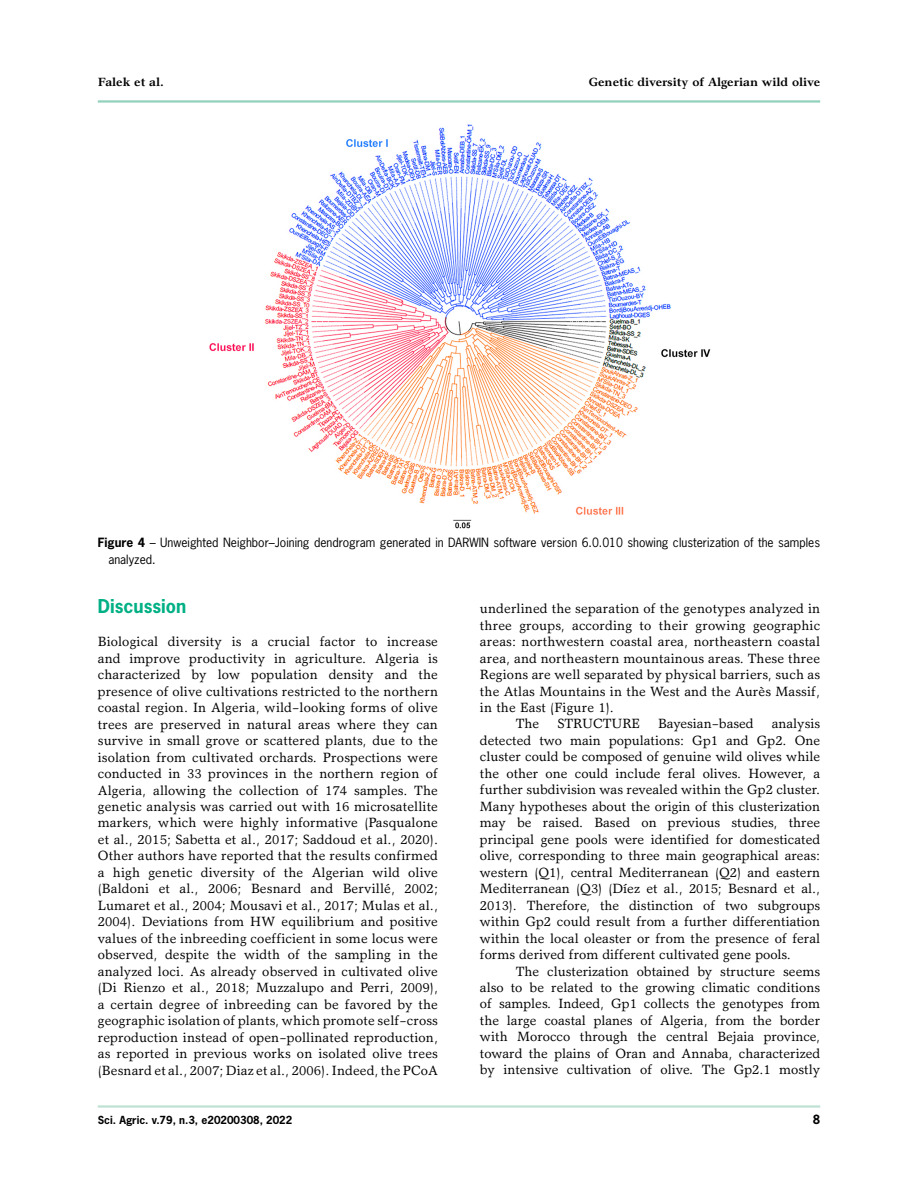
<style>
.page{position:relative;width:918px;height:1188px;background:#fff}
.page>*{position:absolute;margin:0;border:0;box-sizing:border-box;transform-origin:0 0}
.t1{font:700 18px "News Gothic";color:#00b085}
.t2{font:13.5px/16.5px "Garth Graphic";letter-spacing:.01em;color:#000;text-align:justify}
.t3{font:12px/16.5px "News Gothic";color:#000}
.t4{font:700 12px "Garth Graphic";color:#000}
.t5{font:700 12px "News Gothic";color:#000}
.t6{font:700 10.5px "News Gothic";color:#000}
.s1{font-weight:700}
</style>
<div class="page">
<hr style="left:98px;top:1105px;width:722px;height:3px;background:#bde2d4">
<hr style="left:98px;top:100px;width:722px;height:3px;background:#92d2bb">
<img style="left:209px;top:124px;width:502px;height:405px">
<p class="t4" style="left:98px;top:75px;width:67px">Falek et al.</p>
<p class="t4" style="left:589px;top:75px;width:233px">Genetic diversity of Algerian wild olive</p>
<p class="t3" style="left:108px;top:535px;width:713px;text-indent:-11px"><span class="s1">Figure 4</span> – Unweighted Neighbor–Joining dendrogram generated in DARWIN software version 6.0.010 showing clusterization of the samples analyzed.</p>
<h1 class="t1" style="left:98px;top:595px;width:90px">Discussion</h1>
<p class="t2" style="left:98px;top:633px;width:342px">Biological diversity is a crucial factor to increase and improve productivity in agriculture. Algeria is characterized by low population density and the presence of olive cultivations restricted to the northern coastal region. In Algeria, wild–looking forms of olive trees are preserved in natural areas where they can survive in small grove or scattered plants, due to the isolation from cultivated orchards. Prospections were conducted in 33 provinces in the northern region of Algeria, allowing the collection of 174 samples. The genetic analysis was carried out with 16 microsatellite markers, which were highly informative (Pasqualone et al., 2015; Sabetta et al., 2017; Saddoud et al., 2020).<br>Other authors have reported that the results confirmed a high genetic diversity of the Algerian wild olive (Baldoni et al., 2006; Besnard and Bervillé, 2002; Lumaret et al., 2004; Mousavi et al., 2017; Mulas et al., 2004). Deviations from HW equilibrium and positive values of the inbreeding coefficient in some locus were observed, despite the width of the sampling in the analyzed loci. As already observed in cultivated olive (Di Rienzo et al., 2018; Muzzalupo and Perri, 2009), a certain degree of inbreeding can be favored by the geographic isolation of plants, which promote self–cross reproduction instead of open–pollinated reproduction, as reported in previous works on isolated olive trees (Besnard et al., 2007; Diaz et al., 2006). Indeed, the PCoA</p>
<p class="t2" style="left:480px;top:600px;width:342px">underlined the separation of the genotypes analyzed in</p>
<p class="t2" style="left:480px;top:617px;width:342px">three groups, according to their growing geographic</p>
<p class="t2" style="left:480px;top:633px;width:342px">areas: northwestern coastal area, northeastern coastal</p>
<p class="t2" style="left:480px;top:650px;width:342px">area, and northeastern mountainous areas. These three</p>
<p class="t2" style="left:480px;top:666px;width:342px">Regions are well separated by physical barriers, such as</p>
<p class="t2" style="left:480px;top:683px;width:342px">the Atlas Mountains in the West and the Aurès Massif,</p>
<p class="t2" style="left:480px;top:699px;width:135px">in the East (Figure 1).</p>
<p class="t2" style="left:516px;top:715px;width:25px">The</p>
<p class="t2" style="left:557px;top:715px;width:84px">STRUCTURE</p>
<p class="t2" style="left:658px;top:715px;width:97px">Bayesian–based</p>
<p class="t2" style="left:480px;top:715px;width:342px;text-indent:292px">analysis detected two main populations: Gp1 and Gp2. One cluster could be composed of genuine wild olives while the other one could include feral olives. However, a further subdivision was revealed within the Gp2 cluster.<br>Many hypotheses about the origin of this clusterization may be raised. Based on previous studies, three principal gene pools were identified for domesticated olive, corresponding to three main geographical areas: western (Q1), central Mediterranean (Q2) and eastern Mediterranean (Q3) (Díez et al., 2015; Besnard et al., 2013). Therefore, the distinction of two subgroups within Gp2 could result from a further differentiation within the local oleaster or from the presence of feral forms derived from different cultivated gene pools.</p>
<p class="t2" style="left:480px;top:963px;width:342px;text-indent:36px">The clusterization obtained by structure seems also to be related to the growing climatic conditions of samples. Indeed, Gp1 collects the genotypes from the large coastal planes of Algeria, from the border with Morocco through the central Bejaia province, toward the plains of Oran and Annaba, characterized by intensive cultivation of olive. The Gp2.1 mostly</p>
<p class="t6" style="left:98px;top:1113px;width:196px">Sci. Agric. v.79, n.3, e20200308, 2022</p>
<p class="t5" style="left:813px;top:1111px;width:9px">8</p>
</div>
